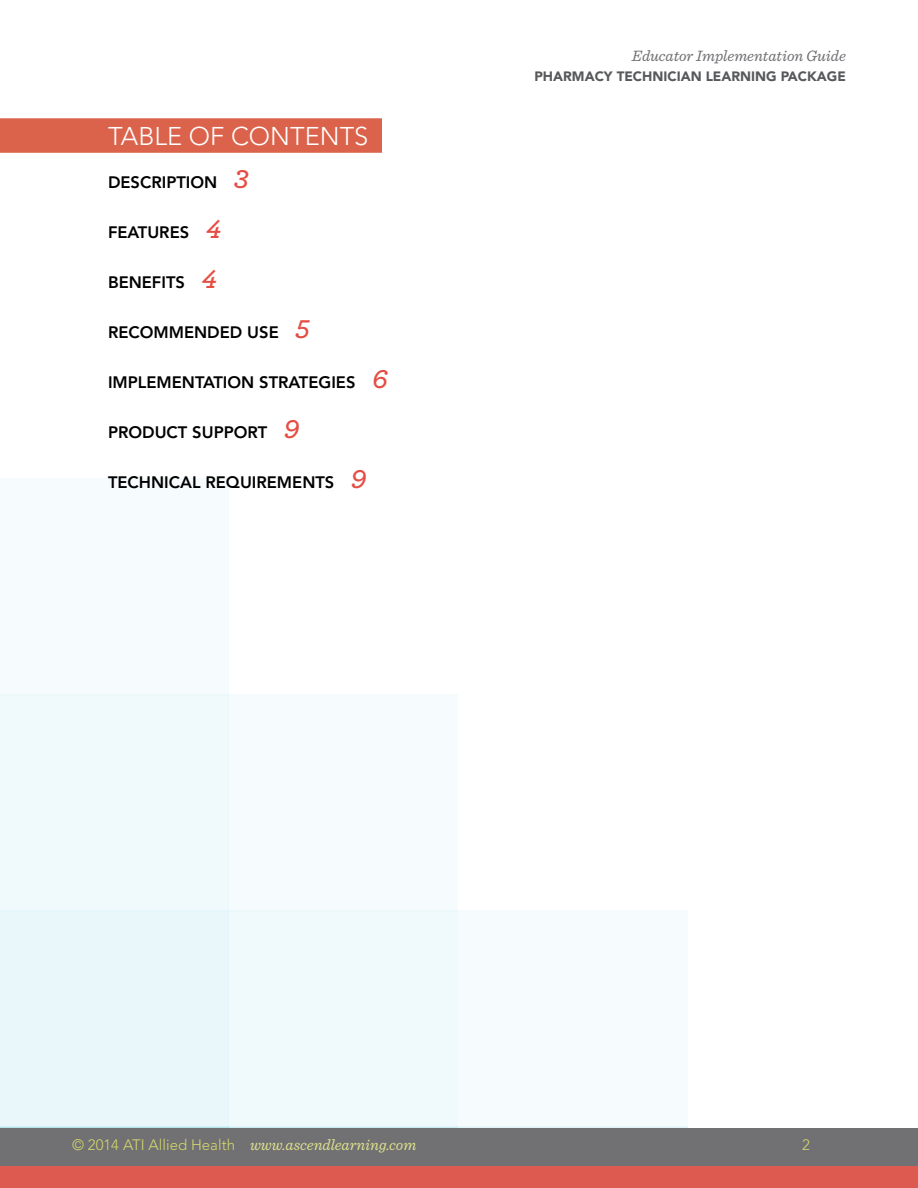
<style>
.page{position:relative;width:918px;height:1188px;background:#fff}
.page>*{position:absolute;margin:0;border:0;box-sizing:border-box;transform-origin:0 0}
.t1{font:300 25.5px "Avenir LT Std";color:#fff}
.t2{font:800 16.5px "Avenir LT Std";color:#000}
.t3{font:italic 15.75px "Sentinel";color:#dce18d}
.t4{font:italic 15.75px "Sentinel";color:#6d6e71}
.t5{font:300 15px "Avenir LT Std";color:#d3d86c}
.t6{font:900 13.5px "Avenir LT Std";color:#58595b}
.s1{font-family:"Archer";font-weight:600;font-style:italic;font-size:27px;color:#e54d43}
.s2{font-family:"Avenir LT Std";font-weight:300;font-style:normal;font-size:15px;color:#d3d86c}
</style>
<div class="page">
<div style="left:0;top:1128px;width:917px;height:39px;background:#717073"></div>
<div style="left:0;top:1166px;width:917px;height:22px;background:#dd5a50"></div>
<div style="left:0;top:470px;width:917px;height:657px;background:linear-gradient(to right,#eff9fb,#fff)"></div>
<div style="left:0;top:118px;width:382px;height:35px;background:#db634b"></div>
<h1 class="t1" style="left:108px;top:122px;width:262px">TABLE OF CONTENTS</h1>
<p class="t2" style="left:108px;top:173px;width:142px">DESCRIPTION <span class="s1">3</span></p>
<p class="t2" style="left:108px;top:223px;width:115px">FEATURES <span class="s1">4</span></p>
<p class="t2" style="left:108px;top:273px;width:110px">BENEFITS <span class="s1">4</span></p>
<p class="t2" style="left:108px;top:323px;width:203px">RECOMMENDED USE <span class="s1">5</span></p>
<p class="t2" style="left:108px;top:373px;width:281px">IMPLEMENTATION STRATEGIES <span class="s1">6</span></p>
<p class="t2" style="left:108px;top:423px;width:193px">PRODUCT SUPPORT <span class="s1">9</span></p>
<p class="t2" style="left:108px;top:473px;width:260px">TECHNICAL REQUIREMENTS <span class="s1">9</span></p>
<p class="t4" style="left:632px;top:44px;width:216px">Educator Implementation Guide</p>
<p class="t6" style="left:534px;top:68px;width:117px">PHARMACY TECHNI</p>
<p class="t6" style="left:667px;top:68px;width:82px">CIAN LEARNIN</p>
<p class="t6" style="left:766px;top:68px;width:80px">G PACKAGE</p>
<p class="t3" style="left:72px;top:1133px;width:346px"><span class="s2">© 2014 ATI Allied Health</span> www.ascendlearning.com</p>
<p class="t5" style="left:802px;top:1136px;width:9px">2</p>
</div>
